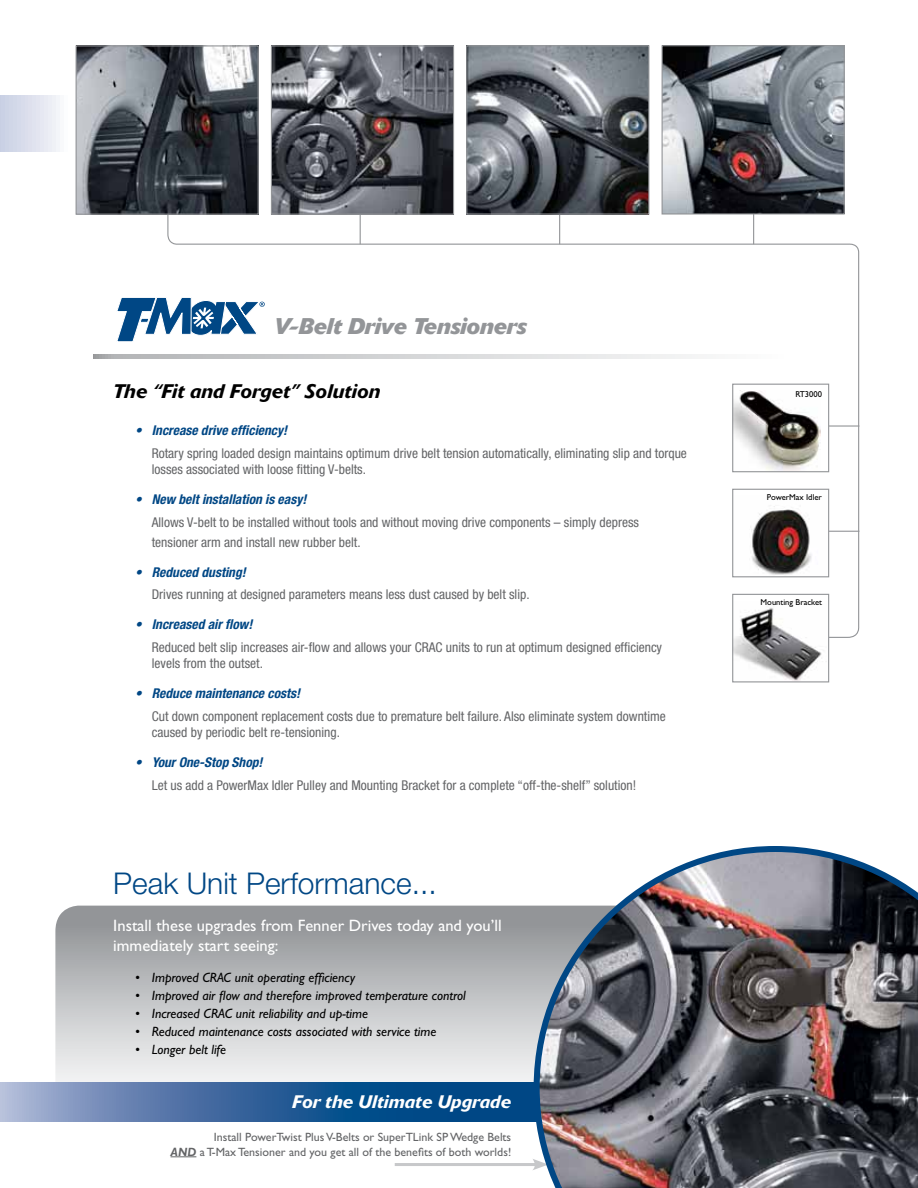
<style>
.page{position:relative;width:918px;height:1188px;background:#fff}
.page>*{position:absolute;margin:0;border:0;box-sizing:border-box;transform-origin:0 0}
.t1{font:300 30px "Helvetica Neue LT Std";color:#004785}
.t2{font:italic 700 22.5px "Delta BQ";color:#939598}
.t3{font:italic 500 19.5px "Delta BQ";color:#000}
.t4{font:italic 500 18px "Delta BQ";color:#fff}
.t5{font:16.5px/19.8px "Gill Sans Std";color:#fff}
.t6{font:condensed 13.5px/16.2px "Helvetica Neue LT Std";color:#636466}
.t7{font:italic 13.5px "Gill Sans Std";color:#000}
.t8{font:italic 700 condensed 13.5px "Helvetica Neue LT Std";color:#004785}
.t9{font:12px/14.4px "Gill Sans Std";color:#636466;text-align:right}
.t10{font:8.55px "Gill Sans Std";color:#000}
.s1{font-weight:700;font-style:italic}
</style>
<div class="page">
<svg style="left:167px;top:205px;width:693px;height:434px"></svg>
<hr style="left:814px;top:531px;width:45px;height:1px;background:#939598">
<hr style="left:814px;top:425px;width:45px;height:2px;background:#939598">
<svg style="left:55px;top:906px;width:479px;height:176px;background:#bfc1c3"></svg>
<hr style="left:395px;top:1163px;width:143px;height:3px;background:#c7c8ca">
<svg style="left:0;top:1082px;width:534px;height:40px;background:#38699e"></svg>
<div style="left:0;top:96px;width:75px;height:55px;background:linear-gradient(to right,#c6cde2,#fff)"></div>
<svg style="left:117px;top:297px;width:148px;height:45px"></svg>
<svg style="left:93px;top:355px;width:756px;height:4px"></svg>
<div style="left:733px;top:489px;width:96px;height:88px;background:#fff"></div>
<img style="left:751px;top:506px;width:61px;height:69px">
<div style="left:732px;top:489px;width:97px;height:88px;border:1px solid #939598"></div>
<div style="left:733px;top:384px;width:96px;height:88px;background:#fff"></div>
<img style="left:734px;top:390px;width:87px;height:80px">
<div style="left:732px;top:384px;width:97px;height:88px;border:1px solid #939598"></div>
<img style="left:734px;top:602px;width:93px;height:78px">
<div style="left:732px;top:594px;width:97px;height:88px;border:1px solid #939598"></div>
<img style="left:534px;top:846px;width:384px;height:342px">
<svg style="left:171px;top:1157px;width:25px;height:1px"></svg>
<img style="left:664px;top:47px;width:179px;height:166px">
<div style="left:662px;top:45px;width:183px;height:170px;border:1px solid #939598"></div>
<img style="left:273px;top:47px;width:179px;height:166px">
<div style="left:271px;top:45px;width:183px;height:170px;border:1px solid #939598"></div>
<img style="left:468px;top:47px;width:179px;height:166px">
<div style="left:466px;top:45px;width:183px;height:170px;border:1px solid #939598"></div>
<img style="left:78px;top:47px;width:179px;height:166px">
<div style="left:76px;top:45px;width:183px;height:170px;border:1px solid #939598"></div>
<h2 class="t2" style="left:274px;top:312px;width:254px">V-Belt Drive Tensioners</h2>
<h3 class="t3" style="left:113px;top:379px;width:269px">The “Fit and Forget” Solution</h3>
<p class="t8" style="left:135px;top:422px;width:153px">• Increase drive efficiency!</p>
<p class="t6" style="left:152px;top:445px;width:537px">Rotary spring loaded design maintains optimum drive belt tension automatically, eliminating slip and torque losses associated with loose fitting V-belts.</p>
<p class="t8" style="left:135px;top:491px;width:173px">• New belt installation is easy!</p>
<p class="t6" style="left:152px;top:512px;width:489px;line-height:19.8px">Allows V-belt to be installed without tools and without moving drive components – simply depress tensioner arm and install new rubber belt.</p>
<p class="t8" style="left:135px;top:564px;width:112px">• Reduced dusting!</p>
<p class="t6" style="left:152px;top:587px;width:379px">Drives running at designed parameters means less dust caused by belt slip.</p>
<p class="t8" style="left:135px;top:616px;width:119px">• Increased air flow!</p>
<p class="t6" style="left:152px;top:639px;width:512px">Reduced belt slip increases air-flow and allows your CRAC units to run at optimum designed efficiency levels from the outset.</p>
<p class="t8" style="left:135px;top:685px;width:166px">• Reduce maintenance costs!</p>
<p class="t6" style="left:152px;top:708px;width:516px">Cut down component replacement costs due to premature belt failure. Also eliminate system downtime caused by periodic belt re-tensioning.</p>
<p class="t8" style="left:135px;top:754px;width:129px">• Your One-Stop Shop!</p>
<p class="t6" style="left:152px;top:777px;width:486px">Let us add a PowerMax Idler Pulley and Mounting Bracket for a complete “off-the-shelf” solution!</p>
<h1 class="t1" style="left:113px;top:865px;width:325px">Peak Unit Performance...</h1>
<p class="t5" style="left:113px;top:916px;width:390px">Install these upgrades from Fenner Drives today and you’ll immediately start seeing:</p>
<p class="t7" style="left:135px;top:970px;width:221px">• Improved CRAC unit operating efficiency</p>
<p class="t7" style="left:135px;top:988px;width:332px">• Improved air flow and therefore improved temperature control</p>
<p class="t7" style="left:135px;top:1006px;width:234px">• Increased CRAC unit reliability and up-time</p>
<p class="t7" style="left:135px;top:1024px;width:303px">• Reduced maintenance costs associated with service time</p>
<p class="t7" style="left:135px;top:1042px;width:92px">• Longer belt life</p>
<h3 class="t4" style="left:292px;top:1091px;width:220px">For the Ultimate Upgrade</h3>
<p class="t9" style="left:171px;top:1130px;width:342px">Install PowerTwist Plus V-Belts or SuperTLink SP Wedge Belts<br><span class="s1">AND</span> a T-Max Tensioner and you get all of the benefits of both worlds!</p>
<p class="t10" style="left:795px;top:390px;width:28px">RT3000</p>
<p class="t10" style="left:767px;top:493px;width:57px">PowerMax Idler</p>
<p class="t10" style="left:761px;top:597px;width:63px">Mounting Bracket</p>
</div>
